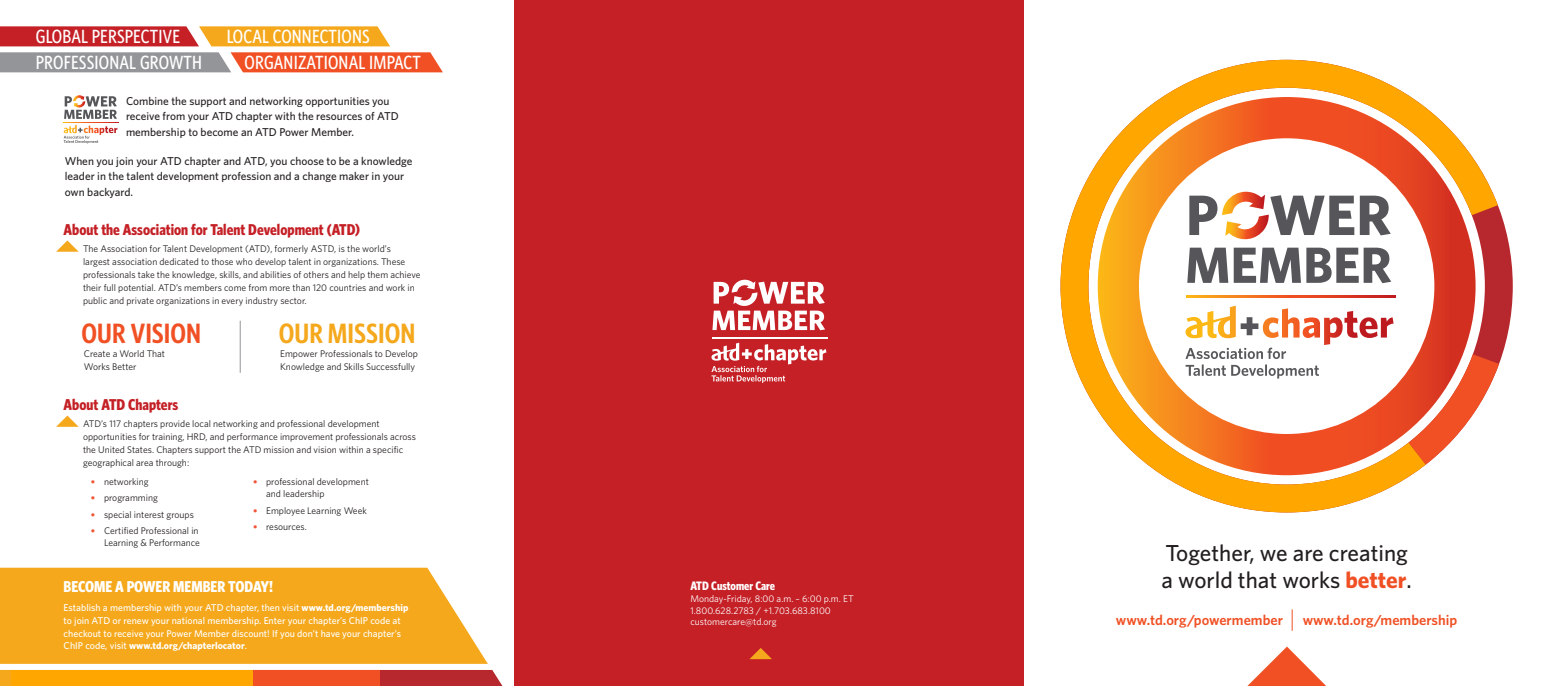
<style>
.page{position:relative;width:1544px;height:686px;background:#fff}
.page>*{position:absolute;margin:0;border:0;box-sizing:border-box;transform-origin:0 0}
.t1{font:600 condensed 28px "Whitney HTF";color:#f5a81c}
.t2{font:600 condensed 28px "Whitney HTF";color:#f05024}
.t3{font:500 23.1px/27.7px "Whitney HTF";color:#231f20}
.t4{font:500 condensed 19.07px "Whitney HTF";letter-spacing:.01em;color:#fff}
.t5{font:700 condensed 15.75px "Whitney HTF";color:#c42026}
.t6{font:700 condensed 15.75px "Whitney HTF";color:#fff}
.t7{font:600 14.44px "Whitney HTF";color:#f05024}
.t8{font:700 condensed 12.25px "Whitney HTF";color:#fff}
.text{font:500 11.38px/15.8px "Whitney HTF";color:#231f20}
.text-2{font:500 9.89px/12.9px "Whitney HTF";color:#fff}
.text-3{font:9.62px/13.1px "Whitney HTF";color:#231f20}
.text-4{font:9.62px/12.2px "Whitney HTF";color:#fff}
.s1{font-family:"Univers";font-weight:100;font-stretch:ultra-condensed;font-size:8.75px;color:#f05438}
.s2{font-weight:700}
.s3{font-weight:700;color:#f05024}
</style>
<div class="page">
<div style="left:515px;top:0;width:509px;height:685px;background:#c42026"></div>
<svg style="left:750px;top:648px;width:21px;height:10px"></svg>
<svg style="left:1248px;top:646px;width:77px;height:39px"></svg>
<svg style="left:57px;top:240px;width:21px;height:11px"></svg>
<svg style="left:1497px;top:203px;width:15px;height:161px;fill:#b6282d"></svg>
<svg style="left:1060px;top:60px;width:437px;height:452px"></svg>
<svg style="left:1097px;top:97px;width:378px;height:378px;background:#ed6622"></svg>
<svg style="left:1291px;top:609px;width:1px;height:21px"></svg>
<svg style="left:0;top:26px;width:390px;height:20px;background:#dd6b2f"></svg>
<svg style="left:0;top:52px;width:443px;height:20px;background:#c27c6a"></svg>
<svg style="left:57px;top:415px;width:21px;height:11px"></svg>
<hr style="left:240px;top:320px;width:1px;height:52px;background:#939598">
<svg style="left:0;top:567px;width:488px;height:96px;background:#f5ae2b"></svg>
<svg style="left:0;top:663px;width:502px;height:22px"></svg>
<svg style="left:711px;top:342px;width:115px;height:41px"></svg>
<svg style="left:712px;top:279px;width:113px;height:51px"></svg>
<hr style="left:712px;top:337px;width:115px;height:1px;background:#fff">
<svg style="left:64px;top:125px;width:54px;height:19px"></svg>
<svg style="left:64px;top:95px;width:53px;height:24px"></svg>
<svg style="left:64px;top:122px;width:54px;height:1px"></svg>
<div style="left:1139px;top:138px;width:295px;height:295px;background:#fff;border-radius:50%"></div>
<svg style="left:1185px;top:305px;width:208px;height:73px"></svg>
<svg style="left:1187px;top:191px;width:204px;height:92px"></svg>
<svg style="left:1186px;top:295px;width:209px;height:2px"></svg>
<p class="t4" style="left:36px;top:26px;width:146px">GLOBAL PERSPECTIVE</p>
<p class="t4" style="left:227px;top:26px;width:145px">LOCAL CONNECTIONS</p>
<p class="t4" style="left:36px;top:51px;width:168px">PROFESSIONAL GROWTH</p>
<p class="t4" style="left:245px;top:51px;width:178px">ORGANIZATIONAL IMPACT</p>
<p class="text" style="left:126px;top:92px;width:274px">Combine the support and networking opportunities you receive from your ATD chapter with the resources of ATD membership to become an ATD Power Member.</p>
<p class="text" style="left:65px;top:152px;width:349px">When you join your ATD chapter and ATD, you choose to be a knowledge leader in the talent development profession and a change maker in your own backyard.</p>
<h1 class="t5" style="left:64px;top:220px;width:298px">About the Association for Talent Development (ATD)</h1>
<p class="text-3" style="left:83px;top:241px;width:339px">The Association for Talent Development (ATD), formerly ASTD, is the world’s<br>largest association dedicated to those who develop talent in organizations. These professionals take the knowledge, skills, and abilities of others and help them achieve their full potential. ATD’s members come from more than 120 countries and work in public and private organizations in every industry sector.</p>
<h1 class="t2" style="left:82px;top:317px;width:121px">OUR VISION</h1>
<h1 class="t1" style="left:279px;top:317px;width:138px">OUR MISSION</h1>
<p class="text-3" style="left:84px;top:347px;width:83px;line-height:12.2px">Create a World That<br>Works Better</p>
<p class="text-3" style="left:280px;top:347px;width:139px;line-height:12.2px">Empower Professionals to Develop<br>Knowledge and Skills Successfully</p>
<h1 class="t5" style="left:64px;top:395px;width:116px">About ATD Chapters</h1>
<p class="text-3" style="left:83px;top:416px;width:334px">ATD’s 117 chapters provide local networking and professional development opportunities for training, HRD, and performance improvement professionals across the United States. Chapters support the ATD mission and vision within a specific geographical area through:</p>
<p class="text-3" style="left:91px;top:474px;width:59px"><span class="s1">•</span> networking</p>
<p class="text-3" style="left:91px;top:491px;width:68px"><span class="s1">•</span> programming</p>
<p class="text-3" style="left:91px;top:507px;width:104px"><span class="s1">•</span> special interest groups</p>
<p class="text-3" style="left:91px;top:523px;width:110px;line-height:12.2px;text-align:right"><span class="s1">•</span> Certified Professional in<br>Learning &amp; Performance</p>
<p class="text-3" style="left:266px;top:475px;width:104px;line-height:12.2px;text-indent:-13px"><span class="s1">•</span> professional development and leadership</p>
<p class="text-3" style="left:253px;top:503px;width:115px"><span class="s1">•</span> Employee Learning Week</p>
<p class="text-3" style="left:253px;top:519px;width:55px"><span class="s1">•</span> resources.</p>
<h3 class="t6" style="left:64px;top:577px;width:211px">BECOME A POWER MEMBER TODAY!</h3>
<p class="text-2" style="left:64px;top:600px;width:346px">Establish a membership with your ATD chapter, then visit <span class="s2">www.td.org/membership </span>to join ATD or renew your national membership. Enter your chapter’s ChIP code at checkout to receive your Power Member discount! If you don’t have your chapter’s ChIP code, visit <span class="s2">www.td.org/chapterlocator</span>.</p>
<h3 class="t8" style="left:690px;top:577px;width:86px">ATD Customer Care</h3>
<p class="text-4" style="left:690px;top:591px;width:165px">Monday-Friday, 8:00 a.m. – 6:00 p.m. ET<br>1.800.628.2783 / +1.703.683.8100</p>
<p class="text-4" style="left:690px;top:615px;width:88px">customercare@td.org</p>
<p class="t3" style="left:1161px;top:537px;width:252px">Together, we are creating a world that works <span class="s3">better</span>.</p>
<p class="t7" style="left:1116px;top:610px;width:169px">www.td.org/powermember</p>
<p class="t7" style="left:1302px;top:610px;width:156px">www.td.org/membership</p>
</div>
